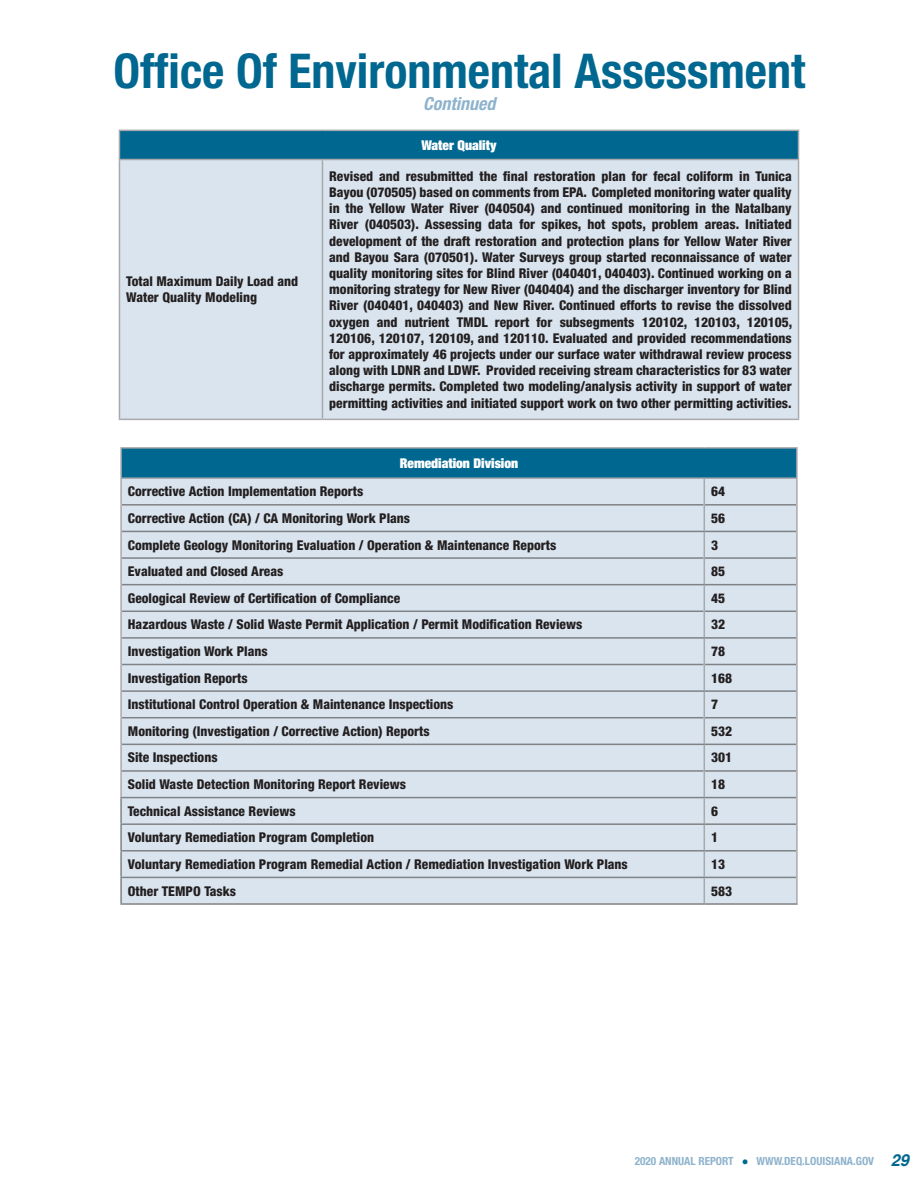
<style>
.page{position:relative;width:918px;height:1188px;background:#fff}
.page>*{position:absolute;margin:0;border:0;box-sizing:border-box;transform-origin:0 0}
.t1{font:700 condensed 48px "Helvetica Neue LT Std";color:#006890}
.t2{font:italic 700 condensed 18px "Helvetica Neue LT Std";color:#8eb3cc}
.t3{font:800 condensed 13.5px/16.2px "Helvetica Neue LT Std";color:#231f20}
.t4{font:900 condensed 13.5px "Helvetica Neue LT Std";color:#fff}
.t5{font:700 condensed 11.25px "Helvetica Neue LT Std";color:#8eb3cc}
.s1{font-family:"Helvetica";font-weight:400;font-stretch:normal;color:#006890}
.s2{font-family:"Helvetica";font-style:italic;font-stretch:normal;font-size:16.5px;color:#006890}
</style>
<div class="page">
<div style="left:119px;top:130px;width:680px;height:30px;background:#006890"></div>
<div style="left:120px;top:160px;width:678px;height:259px;background:#d9e4ee"></div>
<hr style="left:119px;top:160px;width:1px;height:259px;background:#a8a9ad">
<hr style="left:322px;top:160px;width:1px;height:259px;background:#a8a9ad">
<hr style="left:798px;top:160px;width:1px;height:259px;background:#a8a9ad">
<hr style="left:119px;top:419px;width:203px;height:1px;background:#a8a9ad">
<hr style="left:322px;top:419px;width:477px;height:1px;background:#a8a9ad">
<hr style="left:119px;top:130px;width:203px;height:1px;background:#a8a9ad">
<svg style="left:119px;top:131px;width:1px;height:28px"></svg>
<hr style="left:322px;top:130px;width:477px;height:1px;background:#a8a9ad">
<svg style="left:798px;top:131px;width:1px;height:28px"></svg>
<hr style="left:119px;top:159px;width:203px;height:1px;background:#a8a9ad">
<hr style="left:322px;top:159px;width:477px;height:1px;background:#a8a9ad">
<div style="left:121px;top:448px;width:676px;height:30px;background:#006890"></div>
<div style="left:122px;top:479px;width:674px;height:424px;background:#d9e4ee"></div>
<hr style="left:122px;top:504px;width:582px;height:2px;background:#808285">
<hr style="left:705px;top:504px;width:91px;height:2px;background:#808285">
<hr style="left:122px;top:557px;width:582px;height:2px;background:#808285">
<hr style="left:705px;top:557px;width:91px;height:2px;background:#808285">
<hr style="left:122px;top:611px;width:582px;height:1px;background:#808285">
<hr style="left:705px;top:611px;width:91px;height:1px;background:#808285">
<hr style="left:122px;top:664px;width:582px;height:1px;background:#808285">
<hr style="left:705px;top:664px;width:91px;height:1px;background:#808285">
<hr style="left:122px;top:717px;width:582px;height:1px;background:#808285">
<hr style="left:705px;top:717px;width:91px;height:1px;background:#808285">
<hr style="left:122px;top:770px;width:582px;height:2px;background:#808285">
<hr style="left:705px;top:770px;width:91px;height:2px;background:#808285">
<hr style="left:120px;top:479px;width:2px;height:26px;background:#a8a9ad">
<hr style="left:796px;top:479px;width:2px;height:26px;background:#a8a9ad">
<hr style="left:120px;top:505px;width:2px;height:26px;background:#a8a9ad">
<hr style="left:796px;top:505px;width:2px;height:26px;background:#a8a9ad">
<hr style="left:120px;top:531px;width:2px;height:27px;background:#a8a9ad">
<hr style="left:796px;top:531px;width:2px;height:27px;background:#a8a9ad">
<hr style="left:120px;top:558px;width:2px;height:27px;background:#a8a9ad">
<hr style="left:796px;top:558px;width:2px;height:27px;background:#a8a9ad">
<hr style="left:120px;top:585px;width:2px;height:26px;background:#a8a9ad">
<hr style="left:796px;top:585px;width:2px;height:26px;background:#a8a9ad">
<hr style="left:120px;top:611px;width:2px;height:27px;background:#a8a9ad">
<hr style="left:796px;top:611px;width:2px;height:27px;background:#a8a9ad">
<hr style="left:120px;top:638px;width:2px;height:26px;background:#a8a9ad">
<hr style="left:796px;top:638px;width:2px;height:26px;background:#a8a9ad">
<hr style="left:120px;top:664px;width:2px;height:27px;background:#a8a9ad">
<hr style="left:796px;top:664px;width:2px;height:27px;background:#a8a9ad">
<hr style="left:120px;top:691px;width:2px;height:27px;background:#a8a9ad">
<hr style="left:796px;top:691px;width:2px;height:27px;background:#a8a9ad">
<hr style="left:120px;top:718px;width:2px;height:26px;background:#a8a9ad">
<hr style="left:796px;top:718px;width:2px;height:26px;background:#a8a9ad">
<hr style="left:120px;top:744px;width:2px;height:27px;background:#a8a9ad">
<hr style="left:796px;top:744px;width:2px;height:27px;background:#a8a9ad">
<hr style="left:120px;top:771px;width:2px;height:26px;background:#a8a9ad">
<hr style="left:796px;top:771px;width:2px;height:27px;background:#a8a9ad">
<hr style="left:122px;top:531px;width:582px;height:1px;background:#808285">
<hr style="left:704px;top:531px;width:92px;height:1px;background:#808285">
<hr style="left:122px;top:584px;width:582px;height:1px;background:#808285">
<hr style="left:704px;top:584px;width:92px;height:1px;background:#808285">
<hr style="left:122px;top:637px;width:582px;height:2px;background:#808285">
<hr style="left:704px;top:637px;width:92px;height:2px;background:#808285">
<hr style="left:122px;top:690px;width:582px;height:2px;background:#808285">
<hr style="left:704px;top:690px;width:92px;height:2px;background:#808285">
<hr style="left:122px;top:744px;width:582px;height:1px;background:#808285">
<hr style="left:704px;top:744px;width:92px;height:1px;background:#808285">
<hr style="left:120px;top:447px;width:584px;height:2px;background:#a8a9ad">
<hr style="left:120px;top:449px;width:2px;height:28px;background:#a8a9ad">
<hr style="left:704px;top:447px;width:94px;height:2px;background:#a8a9ad">
<hr style="left:796px;top:449px;width:2px;height:28px;background:#a8a9ad">
<hr style="left:120px;top:477px;width:584px;height:2px;background:#a8a9ad">
<hr style="left:704px;top:477px;width:94px;height:2px;background:#a8a9ad">
<hr style="left:120px;top:798px;width:2px;height:25px;background:#808285">
<hr style="left:120px;top:825px;width:2px;height:25px;background:#808285">
<hr style="left:120px;top:852px;width:2px;height:25px;background:#808285">
<hr style="left:120px;top:878px;width:2px;height:25px;background:#808285">
<hr style="left:120px;top:797px;width:584px;height:1px;background:#808285">
<hr style="left:704px;top:797px;width:92px;height:1px;background:#808285">
<svg style="left:704px;top:479px;width:1px;height:424px"></svg>
<hr style="left:796px;top:798px;width:2px;height:26px;background:#a8a9ad">
<hr style="left:796px;top:824px;width:2px;height:27px;background:#a8a9ad">
<hr style="left:796px;top:851px;width:2px;height:26px;background:#a8a9ad">
<hr style="left:796px;top:877px;width:2px;height:26px;background:#a8a9ad">
<hr style="left:120px;top:823px;width:584px;height:2px;background:#808285">
<hr style="left:120px;top:850px;width:584px;height:2px;background:#808285">
<hr style="left:120px;top:877px;width:584px;height:1px;background:#808285">
<hr style="left:120px;top:903px;width:584px;height:2px;background:#808285">
<hr style="left:704px;top:823px;width:92px;height:2px;background:#808285">
<hr style="left:704px;top:850px;width:92px;height:2px;background:#808285">
<hr style="left:704px;top:877px;width:92px;height:1px;background:#808285">
<hr style="left:704px;top:903px;width:94px;height:2px;background:#808285">
<p class="t1" style="left:113px;top:42px;width:693px">Office Of Environmental Assessment</p>
<p class="t2" style="left:423px;top:93px;width:74px">Continued</p>
<p class="t3" style="left:126px;top:273px;width:174px">Total Maximum Daily Load and<br>Water Quality Modeling</p>
<p class="t4" style="left:421px;top:136px;width:77px">Water Quality</p>
<p class="t3" style="left:329px;top:168px;width:465px;text-align:justify">Revised and resubmitted the final restoration plan for fecal coliform in Tunica Bayou (070505) based on comments from EPA. Completed monitoring water quality in the Yellow Water River (040504) and continued monitoring in the Natalbany River (040503). Assessing data for spikes, hot spots, problem areas. Initiated development of the draft restoration and protection plans for Yellow Water River and Bayou Sara (070501). Water Surveys group started reconnaissance of water quality monitoring sites for Blind River (040401, 040403). Continued working on a monitoring strategy for New River (040404) and the discharger inventory for Blind River (040401, 040403) and New River. Continued efforts to revise the dissolved oxygen and nutrient TMDL report for subsegments 120102, 120103, 120105, 120106, 120107, 120109, and 120110. Evaluated and provided recommendations for approximately 46 projects under our surface water withdrawal review process along with LDNR and LDWF. Provided receiving stream characteristics for 83 water discharge permits. Completed two modeling/analysis activity in support of water permitting activities and initiated support work on two other permitting activities.</p>
<p class="t4" style="left:400px;top:454px;width:120px">Remediation Division</p>
<p class="t3" style="left:128px;top:483px;width:237px">Corrective Action Implementation Reports</p>
<p class="t3" style="left:711px;top:483px;width:16px">64</p>
<p class="t3" style="left:128px;top:510px;width:284px">Corrective Action (CA) / CA Monitoring Work Plans</p>
<p class="t3" style="left:711px;top:510px;width:16px">56</p>
<p class="t3" style="left:128px;top:536px;width:430px">Complete Geology Monitoring Evaluation / Operation &amp; Maintenance Reports</p>
<p class="t3" style="left:711px;top:536px;width:9px">3</p>
<p class="t3" style="left:128px;top:563px;width:157px">Evaluated and Closed Areas</p>
<p class="t3" style="left:711px;top:563px;width:16px">85</p>
<p class="t3" style="left:128px;top:590px;width:274px">Geological Review of Certification of Compliance</p>
<p class="t3" style="left:711px;top:590px;width:16px">45</p>
<p class="t3" style="left:128px;top:616px;width:456px">Hazardous Waste / Solid Waste Permit Application / Permit Modification Reviews</p>
<p class="t3" style="left:711px;top:616px;width:16px">32</p>
<p class="t3" style="left:128px;top:643px;width:142px">Investigation Work Plans</p>
<p class="t3" style="left:711px;top:643px;width:16px">78</p>
<p class="t3" style="left:128px;top:669px;width:121px">Investigation Reports</p>
<p class="t3" style="left:711px;top:669px;width:23px">168</p>
<p class="t3" style="left:128px;top:696px;width:327px">Institutional Control Operation &amp; Maintenance Inspections</p>
<p class="t3" style="left:711px;top:696px;width:9px">7</p>
<p class="t3" style="left:128px;top:723px;width:303px">Monitoring (Investigation / Corrective Action) Reports</p>
<p class="t3" style="left:711px;top:723px;width:23px">532</p>
<p class="t3" style="left:128px;top:749px;width:91px">Site Inspections</p>
<p class="t3" style="left:711px;top:749px;width:23px">301</p>
<p class="t3" style="left:128px;top:776px;width:280px">Solid Waste Detection Monitoring Report Reviews</p>
<p class="t3" style="left:711px;top:776px;width:16px">18</p>
<p class="t3" style="left:128px;top:803px;width:169px">Technical Assistance Reviews</p>
<p class="t3" style="left:711px;top:803px;width:9px">6</p>
<p class="t3" style="left:128px;top:829px;width:248px">Voluntary Remediation Program Completion</p>
<p class="t3" style="left:711px;top:829px;width:9px">1</p>
<p class="t3" style="left:128px;top:856px;width:502px">Voluntary Remediation Program Remedial Action / Remediation Investigation Work Plans</p>
<p class="t3" style="left:711px;top:856px;width:16px">13</p>
<p class="t3" style="left:128px;top:882px;width:110px">Other TEMPO Tasks</p>
<p class="t3" style="left:711px;top:882px;width:23px">583</p>
<p class="t5" style="left:635px;top:1154px;width:276px">2020 ANNUAL REPORT <span class="s1">●</span> WWW.DEQ.LOUISIANA.GOV <span class="s2">29</span></p>
</div>
